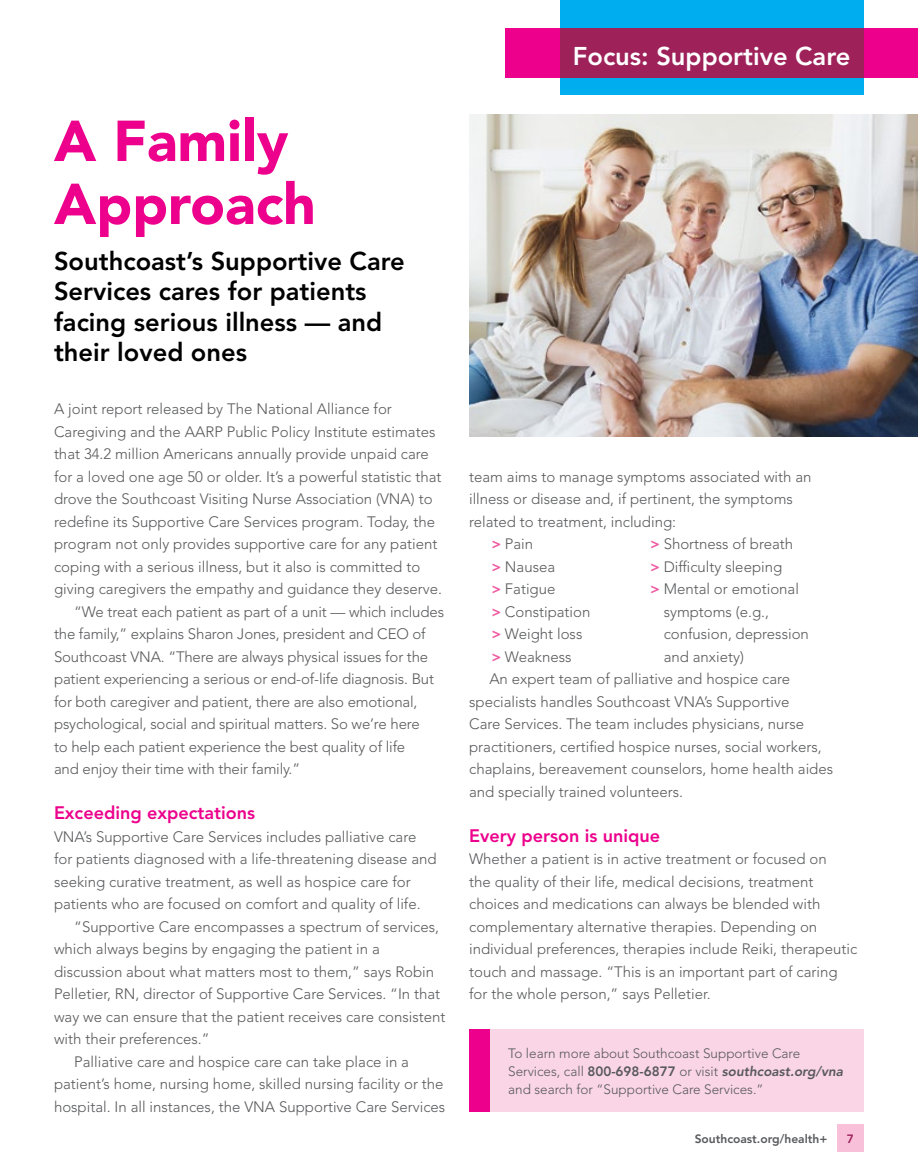
<style>
.page{position:relative;width:918px;height:1175px;background:#fff}
.page>*{position:absolute;margin:0;border:0;box-sizing:border-box;transform-origin:0 0}
.t1{font:900 57px/63px "Avenir LT Std";color:#ec008c}
.t2{font:800 25.5px/30.6px "Avenir LT Std";color:#000}
.t3{font:800 25.5px "Avenir LT Std";color:#fff}
.t4{font:800 18px "Avenir LT Std";color:#ec008c}
.t5{font:300 15px/22.5px "Avenir LT Std";color:#58595b}
.t6{font:300 13.5px/18px "Avenir LT Std";color:#58595b}
.t7{font:800 12px "Avenir LT Std";color:#58595b}
.t8{font:800 12px "Avenir LT Std";color:#9e215a}
.s1{font-weight:800;color:#ef5ba1}
.s2{font-weight:800}
.s3{font-weight:800;font-style:italic}
</style>
<div class="page">
<div style="left:489px;top:1029px;width:375px;height:83px;background:#fad5e6"></div>
<div style="left:469px;top:1029px;width:20px;height:83px;background:#ec008c"></div>
<img style="left:469px;top:115px;width:449px;height:321px">
<div style="left:837px;top:1125px;width:27px;height:27px;background:#f8c1d9"></div>
<div style="left:506px;top:28px;width:412px;height:49px;background:#ec008c"></div>
<div style="left:560px;top:0;width:303px;height:95px;background:#00aeef"></div>
<div style="left:560px;top:28px;width:303px;height:49px;background:#9e215a"></div>
<h1 class="t1" style="left:54px;top:109px;width:263px">A Family<br>Approach</h1>
<h2 class="t2" style="left:54px;top:245px;width:352px">Southcoast’s Supportive Care<br>Services cares for patients facing serious illness — and their loved ones</h2>
<p class="t5" style="left:54px;top:398px;width:339px">A joint report released by The National Alliance for</p>
<p class="t5" style="left:54px;top:420px;width:383px">Caregiving and the AARP Public Policy Institute estimates</p>
<p class="t5" style="left:54px;top:443px;width:376px">that 34.2 million Americans annually provide unpaid care</p>
<p class="t5" style="left:54px;top:465px;width:389px">for a loved one age 50 or older. It’s a powerful statistic that</p>
<p class="t5" style="left:54px;top:488px;width:380px">drove the Southcoast Visiting Nurse Association (VNA) to</p>
<p class="t5" style="left:54px;top:510px;width:383px">redefine its Supportive Care Services program. Today, the</p>
<p class="t5" style="left:54px;top:533px;width:385px">program not only provides supportive care for any patient</p>
<p class="t5" style="left:54px;top:555px;width:368px">coping with a serious illness, but it also is committed to</p>
<p class="t5" style="left:54px;top:578px;width:389px">giving caregivers the empathy and guidance they deserve.</p>
<p class="t5" style="left:74px;top:600px;width:371px">“We treat each patient as part of a unit — which includes</p>
<p class="t5" style="left:54px;top:623px;width:373px">the family,” explains Sharon Jones, president and CEO of</p>
<p class="t5" style="left:54px;top:645px;width:376px">Southcoast VNA. “There are always physical issues for the</p>
<p class="t5" style="left:54px;top:668px;width:382px">patient experiencing a serious or end-of-life diagnosis. But</p>
<p class="t5" style="left:54px;top:690px;width:365px">for both caregiver and patient, there are also emotional,</p>
<p class="t5" style="left:54px;top:713px;width:367px">psychological, social and spiritual matters. So we’re here</p>
<p class="t5" style="left:54px;top:735px;width:353px">to help each patient experience the best quality of life</p>
<p class="t5" style="left:54px;top:758px;width:248px">and enjoy their time with their family.”</p>
<p class="t4" style="left:54px;top:802px;width:203px">Exceeding expectations</p>
<p class="t5" style="left:54px;top:825px;width:384px">VNA’s Supportive Care Services includes palliative care for patients diagnosed with a life-threatening disease and seeking curative treatment, as well as hospice care for patients who are focused on comfort and quality of life.</p>
<p class="t5" style="left:74px;top:915px;width:366px">“Supportive Care encompasses a spectrum of services,</p>
<p class="t5" style="left:54px;top:938px;width:327px">which always begins by engaging the patient in a</p>
<p class="t5" style="left:54px;top:960px;width:382px">discussion about what matters most to them,” says Robin</p>
<p class="t5" style="left:54px;top:983px;width:388px">Pelletier, RN, director of Supportive Care Services. “In that</p>
<p class="t5" style="left:54px;top:1005px;width:393px">way we can ensure that the patient receives care consistent</p>
<p class="t5" style="left:54px;top:1028px;width:157px">with their preferences.”</p>
<p class="t5" style="left:74px;top:1050px;width:336px">Palliative care and hospice care can take place in a</p>
<p class="t5" style="left:54px;top:1073px;width:391px">patient’s home, nursing home, skilled nursing facility or the</p>
<p class="t5" style="left:54px;top:1095px;width:393px">hospital. In all instances, the VNA Supportive Care Services</p>
<h2 class="t3" style="left:573px;top:41px;width:279px">Focus: Supportive Care</h2>
<p class="t5" style="left:469px;top:465px;width:344px">team aims to manage symptoms associated with an illness or disease and, if pertinent, the symptoms related to treatment, including:</p>
<p class="t5" style="left:491px;top:533px;width:101px"><span class="s1">&gt;</span> Pain<br><span class="s1">&gt;</span> Nausea<br><span class="s1">&gt;</span> Fatigue<br><span class="s1">&gt;</span> Constipation <span class="s1">&gt;</span> Weight loss <span class="s1">&gt;</span> Weakness</p>
<p class="t5" style="left:650px;top:533px;width:145px"><span class="s1">&gt;</span> Shortness of breath</p>
<p class="t5" style="left:650px;top:555px;width:134px"><span class="s1">&gt;</span> Difficulty sleeping</p>
<p class="t5" style="left:650px;top:578px;width:150px"><span class="s1">&gt;</span> Mental or emotional</p>
<p class="t5" style="left:664px;top:600px;width:107px">symptoms (e.g.,</p>
<p class="t5" style="left:664px;top:623px;width:147px">confusion, depression</p>
<p class="t5" style="left:664px;top:645px;width:82px">and anxiety)</p>
<p class="t5" style="left:489px;top:668px;width:302px">An expert team of palliative and hospice care</p>
<p class="t5" style="left:469px;top:690px;width:322px">specialists handles Southcoast VNA’s Supportive</p>
<p class="t5" style="left:469px;top:713px;width:337px">Care Services. The team includes physicians, nurse</p>
<p class="t5" style="left:469px;top:735px;width:354px">practitioners, certified hospice nurses, social workers,</p>
<p class="t5" style="left:469px;top:758px;width:366px">chaplains, bereavement counselors, home health aides</p>
<p class="t5" style="left:469px;top:780px;width:215px">and specially trained volunteers.</p>
<p class="t4" style="left:469px;top:825px;width:192px">Every person is unique</p>
<p class="t5" style="left:469px;top:848px;width:390px">Whether a patient is in active treatment or focused on<br>the quality of their life, medical decisions, treatment choices and medications can always be blended with complementary alternative therapies. Depending on individual preferences, therapies include Reiki, therapeutic touch and massage. “This is an important part of caring for the whole person,” says Pelletier.</p>
<p class="t6" style="left:508px;top:1044px;width:336px">To learn more about Southcoast Supportive Care<br>Services, call <span class="s2">800-698-6877</span> or visit <span class="s3">southcoast.org/vna </span>and search for “Supportive Care Services.”</p>
<p class="t7" style="left:695px;top:1131px;width:134px">Southcoast.org/health+</p>
<p class="t8" style="left:847px;top:1131px;width:9px">7</p>
</div>
